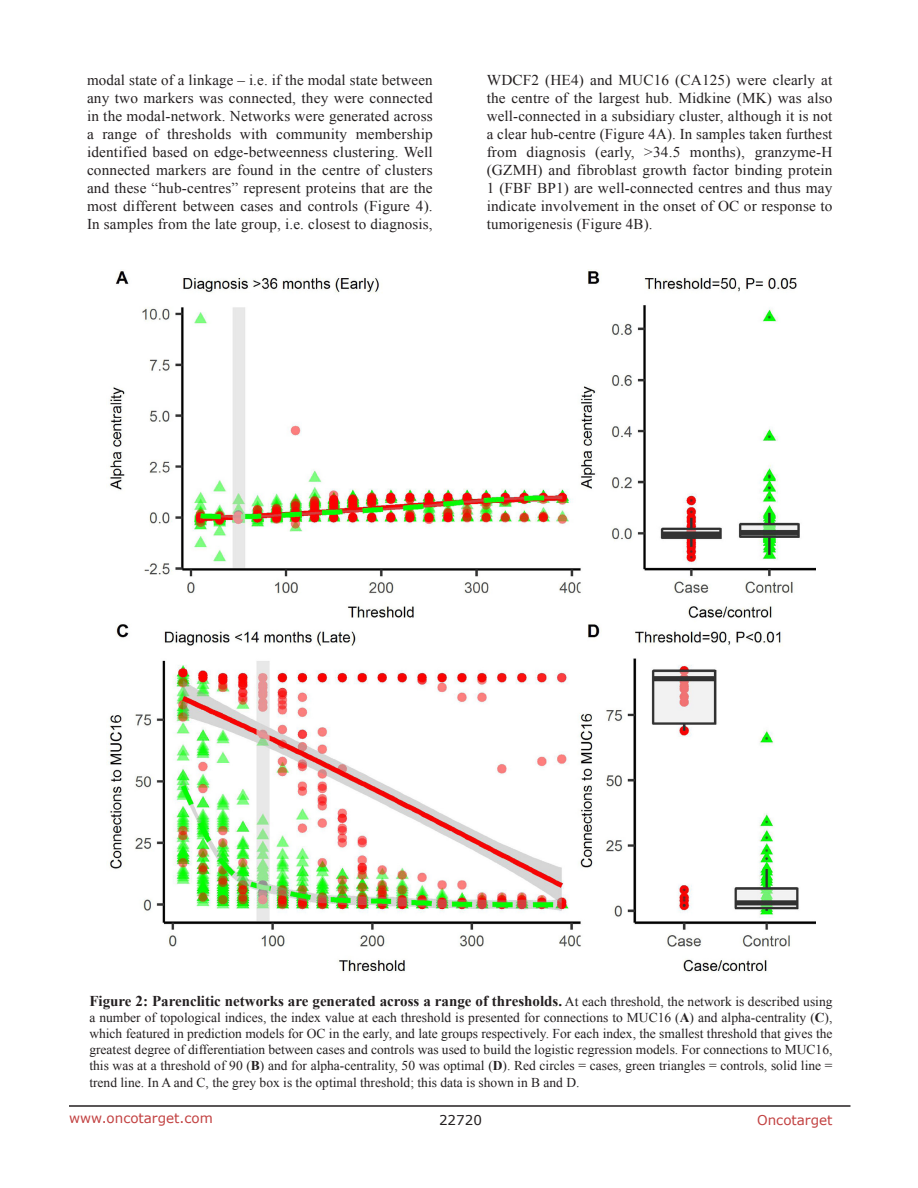
<style>
.page{position:relative;width:918px;height:1188px;background:#fff}
.page>*{position:absolute;margin:0;border:0;box-sizing:border-box;transform-origin:0 0}
.BodyText{font:15px/18px "Times New Roman";letter-spacing:.01em;color:#231f20;text-align:justify}
.Figuretrx{font:700 15px "Times New Roman";color:#231f20}
.Figuretrx-2{font:13.5px/16.2px "Times New Roman";color:#231f20;text-align:justify}
.t1{font:13.5px "Verdana";color:#c24141}
.t2{font:13.5px "Verdana";color:#231f20}
.s1{font-weight:400;font-size:13.5px}
.s2{font-weight:700}
</style>
<div class="page">
<hr style="left:69px;top:1105px;width:781px;height:2px;background:#231f20">
<img style="left:108px;top:269px;width:708px;height:704px">
<p class="BodyText" style="left:87px;top:71px;width:347px">modal state of a linkage – i.e. if the modal state between any two markers was connected, they were connected in the modal-network. Networks were generated across a range of thresholds with community membership identified based on edge-betweenness clustering. Well connected markers are found in the centre of clusters and these “hub-centres” represent proteins that are the most different between cases and controls (Figure 4).<br>In samples from the late group, i.e. closest to diagnosis,</p>
<p class="BodyText" style="left:487px;top:71px;width:347px">WDCF2 (HE4) and MUC16 (CA125) were clearly at the centre of the largest hub. Midkine (MK) was also well-connected in a subsidiary cluster, although it is not a clear hub-centre (Figure 4A). In samples taken furthest from diagnosis (early, &gt;34.5 months), granzyme-H (GZMH) and fibroblast growth factor binding protein 1 (FBF BP1) are well-connected centres and thus may indicate involvement in the onset of OC or response to tumorigenesis (Figure 4B).</p>
<p class="Figuretrx" style="left:89px;top:990px;width:745px">Figure 2: Parenclitic networks are generated across a range of thresholds. <span class="s1">At each threshold, the network is described using</span></p>
<p class="Figuretrx-2" style="left:89px;top:1009px;width:745px">a number of topological indices, the index value at each threshold is presented for connections to MUC16 (<span class="s2">A</span>) and alpha-centrality (<span class="s2">C</span>), which featured in prediction models for OC in the early, and late groups respectively. For each index, the smallest threshold that gives the greatest degree of differentiation between cases and controls was used to build the logistic regression models. For connections to MUC16, this was at a threshold of 90 (<span class="s2">B</span>) and for alpha-centrality, 50 was optimal (<span class="s2">D</span>). Red circles = cases, green triangles = controls, solid line = trend line. In A and C, the grey box is the optimal threshold; this data is shown in B and D.</p>
<p class="t1" style="left:69px;top:1109px;width:145px">www.oncotarget.com</p>
<p class="t2" style="left:439px;top:1111px;width:44px">22720</p>
<p class="t1" style="left:757px;top:1111px;width:77px">Oncotarget</p>
</div>
